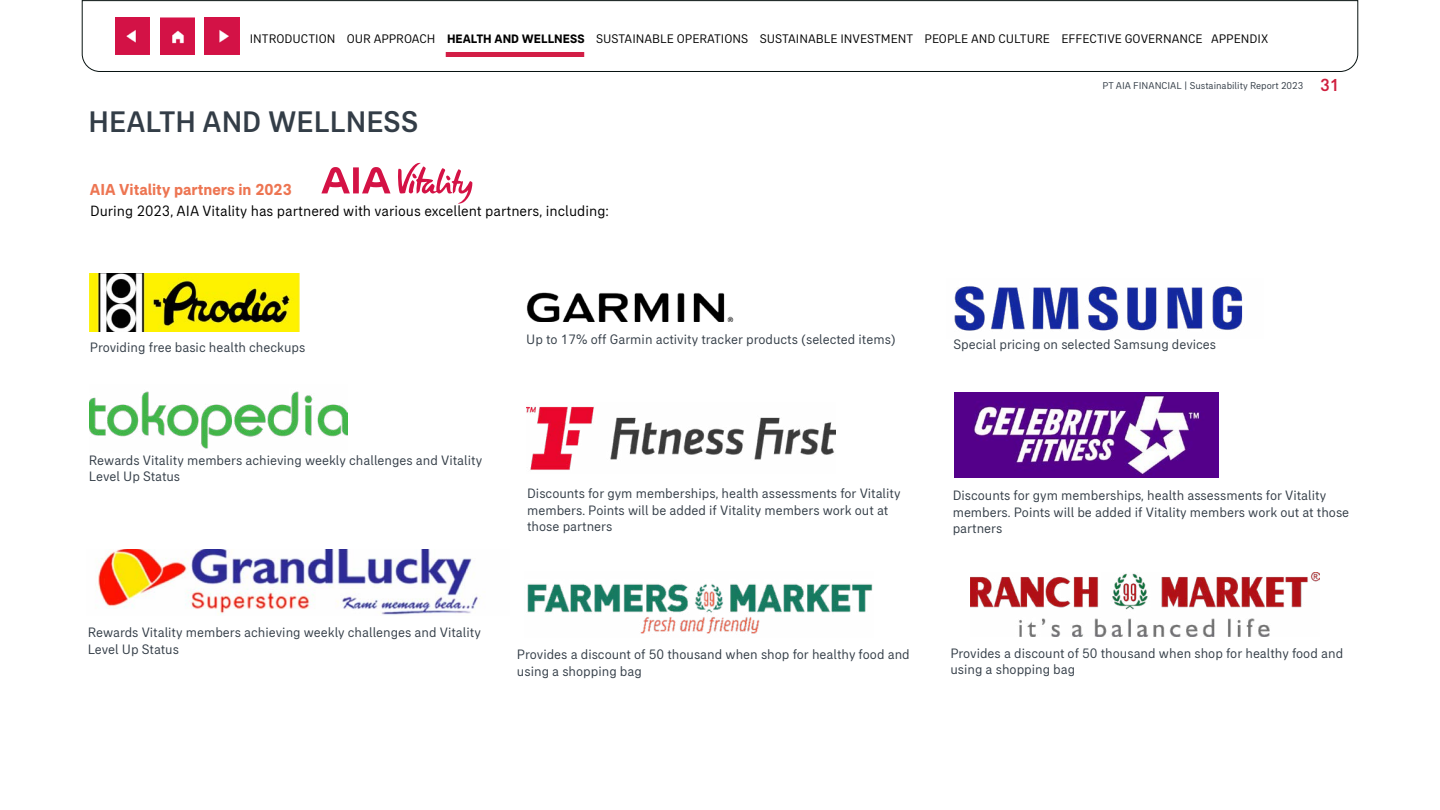
<style>
.page{position:relative;width:1440px;height:810px;background:#fff}
.page>*{position:absolute;margin:0;border:0;box-sizing:border-box;transform-origin:0 0}
.t1{font:500 30px "AIA Everest";color:#333d47}
.t2{font:700 16.25px "AIA Everest";color:#ed7552}
.t3{font:15px "AIA Everest";color:#000}
.t4{font:13.75px/16.5px "AIA Everest";color:#333d47}
.t5{font:12.5px "AIA Everest";color:#000}
.t6{font:10px "AIA Everest";color:#333d47}
.s1{font-weight:700}
.s2{font-weight:500;font-size:17.5px;color:#cf1f3e}
</style>
<div class="page">
<svg style="left:82px;top:0;width:1276px;height:72px"></svg>
<img style="left:90px;top:274px;width:210px;height:58px">
<img style="left:526px;top:293px;width:208px;height:28px">
<img style="left:90px;top:391px;width:258px;height:58px">
<img style="left:954px;top:392px;width:264px;height:86px">
<img style="left:526px;top:406px;width:309px;height:64px">
<img style="left:954px;top:286px;width:289px;height:45px">
<img style="left:98px;top:550px;width:381px;height:65px">
<img style="left:527px;top:583px;width:346px;height:51px">
<img style="left:970px;top:573px;width:350px;height:64px">
<svg style="left:321px;top:167px;width:70px;height:26px"></svg>
<svg style="left:398px;top:162px;width:74px;height:42px"></svg>
<img style="left:205px;top:18px;width:34px;height:36px">
<img style="left:116px;top:18px;width:34px;height:36px">
<img style="left:160px;top:18px;width:34px;height:37px">
<div style="left:446px;top:52px;width:138px;height:5px;background:#d21e46"></div>
<p class="t5" style="left:250px;top:32px;width:1020px">INTRODUCTION OUR APPROACH <span class="s1">HEALTH AND WELLNESS</span> SUSTAINABLE OPERATIONS SUSTAINABLE INVESTMENT PEOPLE AND CULTURE EFFECTIVE GOVERNANCE APPENDIX</p>
<h1 class="t1" style="left:89px;top:104px;width:331px">HEALTH AND WELLNESS</h1>
<p class="t2" style="left:90px;top:180px;width:203px">AIA Vitality partners in 2023</p>
<p class="t3" style="left:90px;top:202px;width:520px">During 2023, AIA Vitality has partnered with various excellent partners, including:</p>
<p class="t4" style="left:90px;top:339px;width:217px">Providing free basic health checkups</p>
<p class="t4" style="left:89px;top:452px;width:395px">Rewards Vitality members achieving weekly challenges and Vitality<br>Level Up Status</p>
<p class="t4" style="left:526px;top:331px;width:371px">Up to 17% off Garmin activity tracker products (selected items)</p>
<p class="t4" style="left:527px;top:485px;width:375px">Discounts for gym memberships, health assessments for Vitality members. Points will be added if Vitality members work out at those partners</p>
<p class="t6" style="left:1103px;top:80px;width:239px">PT AIA FINANCIAL | Sustainability Report 2023 <span class="s2">31</span></p>
<p class="t4" style="left:953px;top:336px;width:264px">Special pricing on selected Samsung devices</p>
<p class="t4" style="left:953px;top:487px;width:398px">Discounts for gym memberships, health assessments for Vitality members. Points will be added if Vitality members work out at those partners</p>
<p class="t4" style="left:88px;top:624px;width:395px">Rewards Vitality members achieving weekly challenges and Vitality<br>Level Up Status</p>
<p class="t4" style="left:517px;top:646px;width:394px">Provides a discount of 50 thousand when shop for healthy food and using a shopping bag</p>
<p class="t4" style="left:950px;top:645px;width:394px">Provides a discount of 50 thousand when shop for healthy food and using a shopping bag</p>
</div>
